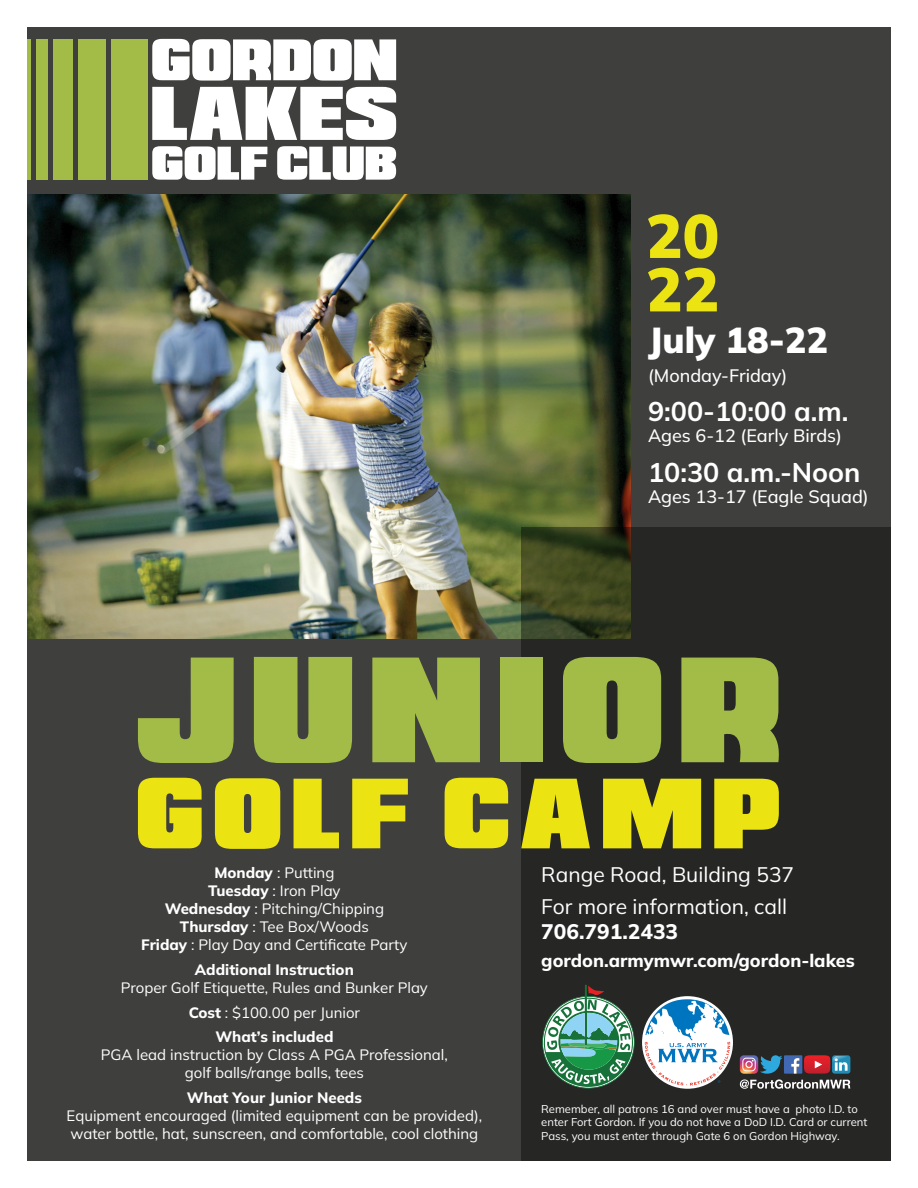
<style>
.page{position:relative;width:918px;height:1188px;background:#fff}
.page>*{position:absolute;margin:0;border:0;box-sizing:border-box;transform-origin:0 0}
.t1{font:900 36px "Mulish";color:#fff}
.t2{font:700 27px "Mulish";color:#fff}
.t3{font:21px/32px "Mulish";color:#fff}
.t4{font:800 21px "Mulish";color:#fff}
.t5{font:500 18px "Mulish";color:#fff}
.t6{font:800 18px "Mulish";color:#fff}
.t7{font:15px/18px "Mulish";color:#fff;text-align:center}
.t8{font:800 15px "Mulish";color:#fff}
.t9{font:11.25px/13.5px "Mulish";color:#fff}
.s1{font-weight:800}
</style>
<div class="page">
<div style="left:27px;top:27px;width:864px;height:1134px;background:#3f403e"></div>
<img style="left:27px;top:194px;width:604px;height:444px">
<svg style="left:522px;top:527px;width:369px;height:634px;background:#272924"></svg>
<svg style="left:138px;top:658px;width:96px;height:105px"></svg>
<svg style="left:254px;top:657px;width:98px;height:106px;background:#98ae46"></svg>
<svg style="left:372px;top:658px;width:108px;height:104px;background:#9ab046"></svg>
<div style="left:500px;top:658px;width:43px;height:104px;background:#a3bb47"></div>
<svg style="left:563px;top:657px;width:98px;height:106px;background:#97ad43"></svg>
<svg style="left:681px;top:658px;width:99px;height:104px;background:#95aa43"></svg>
<svg style="left:138px;top:778px;width:64px;height:70px;background:#d4ce17"></svg>
<svg style="left:215px;top:778px;width:65px;height:71px;background:#dad316"></svg>
<svg style="left:294px;top:779px;width:45px;height:69px"></svg>
<svg style="left:352px;top:779px;width:56px;height:69px"></svg>
<svg style="left:445px;top:778px;width:63px;height:70px"></svg>
<svg style="left:521px;top:779px;width:69px;height:69px;background:#bab516"></svg>
<svg style="left:603px;top:779px;width:98px;height:69px;background:#d6d013"></svg>
<svg style="left:714px;top:779px;width:65px;height:69px;background:#c2bd15"></svg>
<svg style="left:740px;top:1055px;width:110px;height:34px;background:#6f6673"></svg>
<svg style="left:152px;top:39px;width:244px;height:42px;background:#e0e0df"></svg>
<svg style="left:152px;top:87px;width:244px;height:53px"></svg>
<svg style="left:152px;top:146px;width:115px;height:34px"></svg>
<svg style="left:277px;top:146px;width:119px;height:34px"></svg>
<div style="left:111px;top:39px;width:36px;height:141px;background:#a3bb47"></div>
<div style="left:78px;top:39px;width:28px;height:141px;background:#a3bb47"></div>
<div style="left:53px;top:39px;width:20px;height:141px;background:#a3bb47"></div>
<div style="left:36px;top:39px;width:12px;height:141px;background:#a3bb47"></div>
<hr style="left:27px;top:39px;width:4px;height:141px;background:#a3bb47">
<svg style="left:648px;top:268px;width:69px;height:43px"></svg>
<svg style="left:648px;top:214px;width:69px;height:45px"></svg>
<svg style="left:541px;top:985px;width:94px;height:104px;background:#56836f"></svg>
<svg style="left:642px;top:996px;width:91px;height:93px"></svg>
<svg style="left:645px;top:999px;width:85px;height:87px;background:#aabfce"></svg>
<h1 class="t1" style="left:648px;top:316px;width:182px">July 18-22</h1>
<p class="t5" style="left:648px;top:363px;width:141px">(Monday-Friday)</p>
<h2 class="t2" style="left:648px;top:393px;width:202px">9:00-10:00 a.m.</h2>
<p class="t5" style="left:648px;top:424px;width:196px">Ages 6-12 (Early Birds)</p>
<h2 class="t2" style="left:648px;top:454px;width:214px">10:30 a.m.-Noon</h2>
<p class="t5" style="left:648px;top:485px;width:222px">Ages 13-17 (Eagle Squad)</p>
<h3 class="t3" style="left:541px;top:858px;width:254px">Range Road, Building 537<br>For more information, call</h3>
<h3 class="t4" style="left:541px;top:917px;width:138px">706.791.2433</h3>
<p class="t6" style="left:541px;top:949px;width:315px">gordon.armymwr.com/gordon-lakes</p>
<p class="t7" style="left:141px;top:863px;width:268px"><span class="s1">Monday</span> : Putting<br><span class="s1">Tuesday</span> : Iron Play<br><span class="s1">Wednesday</span> : Pitching/Chipping<br><span class="s1">Thursday</span> : Tee Box/Woods<br><span class="s1">Friday</span> : Play Day and Certificate Party</p>
<p class="t8" style="left:195px;top:959px;width:160px">Additional Instruction</p>
<p class="t7" style="left:121px;top:975px;width:308px;line-height:24.8px">Proper Golf Etiquette, Rules and Bunker Play<br><span class="s1">Cost</span> : $100.00 per Junior<br><span class="s1">What’s included</span></p>
<p class="t7" style="left:101px;top:1046px;width:348px">PGA lead instruction by Class A PGA Professional, golf balls/range balls, tees</p>
<p class="t8" style="left:187px;top:1088px;width:177px">What Your Junior Needs</p>
<p class="t7" style="left:67px;top:1106px;width:417px;text-align:left">Equipment encouraged (limited equipment can be provided), water bottle, hat, sunscreen, and comfortable, cool clothing</p>
<p class="t9" style="left:541px;top:1102px;width:328px">Remember, all patrons 16 and over must have a photo I.D. to enter Fort Gordon. If you do not have a DoD I.D. Card or current<br>Pass, you must enter through Gate 6 on Gordon Highway.</p>
</div>
